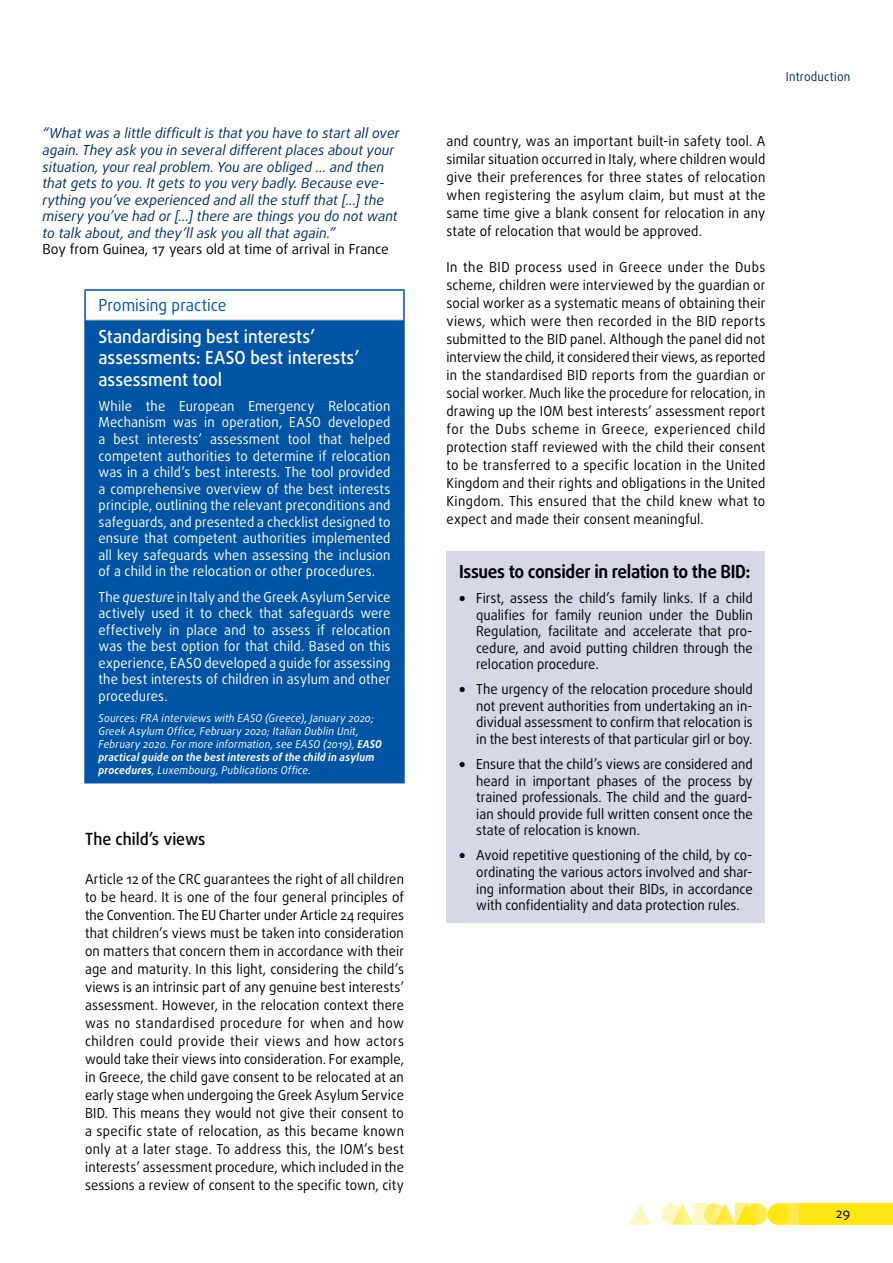
<style>
.page{position:relative;width:893px;height:1263px;background:#fff}
.page>*{position:absolute;margin:0;border:0;box-sizing:border-box;transform-origin:0 0}
.prom__practice_title{font:500 18px/21.6px "Daxline Pro";color:#fff;scale:.95 1}
.legal_title{font:700 18px "Daxline Pro";letter-spacing:-.02em;color:#000;scale:.95 1}
.small_title{font:500 16.8px "Daxline Pro";color:#000;scale:.95 1}
.prom__practice_super{font:16.5px "Daxline Pro";color:#0054a4;scale:.95 1}
.body{font:13.8px/18px "Daxline Pro";letter-spacing:.005em;color:#000;text-align:justify;scale:.95 1}
.prom__practice_body{font:13.8px/16.5px "Daxline Pro";letter-spacing:.01em;color:#fff;text-align:justify;scale:.95 1}
.quote_body{font:italic 13.8px/16.5px "Daxline Pro";color:#002d62}
.quote_body-2{font:13.8px "Daxline Pro";color:#000}
.t1{font:13.5px "Daxline Pro";color:#000}
.t2{font:12.3px "Daxline Pro";letter-spacing:.02em;color:#002d62;scale:.95 1}
.prom__practice_more{font:italic 10.8px/12.9px "Daxline Pro";letter-spacing:.02em;color:#fff;scale:.95 1}
.s1{font-style:italic}
.s2{font-weight:700}
.s3{font-weight:900}
</style>
<div class="page">
<div style="left:746px;top:1203px;width:21px;height:22px;background:#ffeb4d;border-radius:50%"></div>
<div style="left:778px;top:1203px;width:21px;height:22px;background:#ffeb4d"></div>
<div style="left:799px;top:1203px;width:94px;height:22px;background:#ffe512"></div>
<svg style="left:675px;top:1203px;width:18px;height:22px"></svg>
<svg style="left:629px;top:1204px;width:22px;height:21px"></svg>
<div style="left:767px;top:1203px;width:22px;height:22px;background:#ffe512;border-radius:50%"></div>
<svg style="left:718px;top:1203px;width:18px;height:22px"></svg>
<svg style="left:704px;top:1203px;width:21px;height:22px"></svg>
<svg style="left:661px;top:1203px;width:21px;height:22px"></svg>
<svg style="left:736px;top:1203px;width:21px;height:22px"></svg>
<svg style="left:693px;top:1203px;width:21px;height:22px"></svg>
<div style="left:85px;top:320px;width:319px;height:463px;background:#0054a4"></div>
<hr style="left:84px;top:320px;width:2px;height:462px;background:#0054a4">
<hr style="left:403px;top:320px;width:2px;height:462px;background:#0054a4">
<hr style="left:84px;top:782px;width:321px;height:1px;background:#0054a4">
<hr style="left:84px;top:289px;width:321px;height:2px;background:#0054a4">
<hr style="left:84px;top:291px;width:2px;height:29px;background:#0054a4">
<hr style="left:403px;top:291px;width:2px;height:29px;background:#0054a4">
<hr style="left:86px;top:320px;width:317px;height:1px;background:#c7c8ca">
<div style="left:446px;top:551px;width:319px;height:372px;background:#d4d8e7"></div>
<p class="quote_body" style="left:43px;top:125px;width:359px">“What was a little difficult is that you have to start all over again. They ask you in several different places about your situation, your real problem. You are obliged … and then that gets to you. It gets to you very badly. Because eve&shy;rything you’ve experienced and all the stuff that [...] the misery you’ve had or [...] there are things you do not want to talk about, and they’ll ask you all that again.”</p>
<p class="quote_body-2" style="left:43px;top:240px;width:348px">Boy from Guinea, 17 years old at time of arrival in France</p>
<p class="prom__practice_super" style="left:99px;top:295px;width:136px">Promising practice</p>
<p class="prom__practice_title" style="left:99px;top:325px;width:276px">Standardising best interests’ assessments: EASO best interests’ assessment tool</p>
<p class="prom__practice_body" style="left:99px;top:398px;width:309px">While the European Emergency Relocation Mechanism was in operation, EASO developed a best interests’ assessment tool that helped competent authorities to determine if relocation was in a child’s best interests. The tool provided a comprehensive overview of the best interests principle, outlining the relevant preconditions and safeguards, and presented a checklist designed to ensure that competent authorities implemented all key safeguards when assessing the inclusion of a child in the relocation or other procedures.</p>
<p class="prom__practice_body" style="left:99px;top:588px;width:309px">The <span class="s1">questure</span> in Italy and the Greek Asylum Service actively used it to check that safeguards were effectively in place and to assess if relocation was the best option for that child. Based on this experience, EASO developed a guide for assessing the best interests of children in asylum and other procedures.</p>
<p class="prom__practice_more" style="left:99px;top:712px;width:300px">Sources: FRA interviews with EASO (Greece), January 2020; Greek Asylum Office, February 2020; Italian Dublin Unit, February 2020. For more information, see EASO (2019), <span class="s2">EASO practical guide on the best interests of the child in asylum procedures</span>, Luxembourg, Publications Office.</p>
<p class="small_title" style="left:85px;top:828px;width:128px">The child’s views</p>
<p class="body" style="left:85px;top:870px;width:337px">Article 12 of the CRC guarantees the right of all children to be heard. It is one of the four general principles of the Convention. The EU Charter under Article 24 requires that children’s views must be taken into consideration on matters that concern them in accordance with their age and maturity. In this light, considering the child’s views is an intrinsic part of any genuine best interests’ assessment. However, in the relocation context there was no standardised procedure for when and how children could provide their views and how actors would take their views into consideration. For example, in Greece, the child gave consent to be relocated at an early stage when undergoing the Greek Asylum Service BID. This means they would not give their consent to a specific state of relocation, as this became known only at a later stage. To address this, the IOM’s best interests’ assessment procedure, which included in the sessions a review of consent to the specific town, city</p>
<p class="body" style="left:446px;top:132px;width:337px">and country, was an important built-in safety tool. A similar situation occurred in Italy, where children would give their preferences for three states of relocation when registering the asylum claim, but must at the same time give a blank consent for relocation in any state of relocation that would be approved.</p>
<p class="body" style="left:446px;top:258px;width:337px">In the BID process used in Greece under the Dubs scheme, children were interviewed by the guardian or social worker as a systematic means of obtaining their views, which were then recorded in the BID reports submitted to the BID panel. Although the panel did not interview the child, it considered their views, as reported in the standardised BID reports from the guardian or social worker. Much like the procedure for relocation, in drawing up the IOM best interests’ assessment report for the Dubs scheme in Greece, experienced child protection staff reviewed with the child their consent to be transferred to a specific location in the United Kingdom and their rights and obligations in the United Kingdom. This ensured that the child knew what to expect and made their consent meaningful.</p>
<p class="legal_title" style="left:459px;top:559px;width:308px">Issues to consider in relation to the BID:</p>
<p class="body" style="left:476px;top:590px;width:292px;line-height:16.5px;text-indent:-17px"><span class="s3">•</span> First, assess the child’s family links. If a child qualifies for family reunion under the Dublin Regulation, facilitate and accelerate that pro&shy;cedure, and avoid putting children through the relocation procedure.</p>
<p class="body" style="left:476px;top:681px;width:292px;line-height:16.5px;text-indent:-17px"><span class="s3">•</span> The urgency of the relocation procedure should not prevent authorities from undertaking an in&shy;dividual assessment to confirm that relocation is in the best interests of that particular girl or boy.</p>
<p class="body" style="left:476px;top:756px;width:292px;line-height:16.5px;text-indent:-17px"><span class="s3">•</span> Ensure that the child’s views are considered and heard in important phases of the process by trained professionals. The child and the guard&shy;ian should provide full written consent once the state of relocation is known.</p>
<p class="body" style="left:476px;top:847px;width:292px;line-height:16.5px;text-indent:-17px"><span class="s3">•</span> Avoid repetitive questioning of the child, by co&shy;ordinating the various actors involved and shar&shy;ing information about their BIDs, in accordance with confidentiality and data protection rules.</p>
<p class="t2" style="left:786px;top:68px;width:69px">Introduction</p>
<p class="t1" style="left:836px;top:1204px;width:16px">29</p>
</div>
